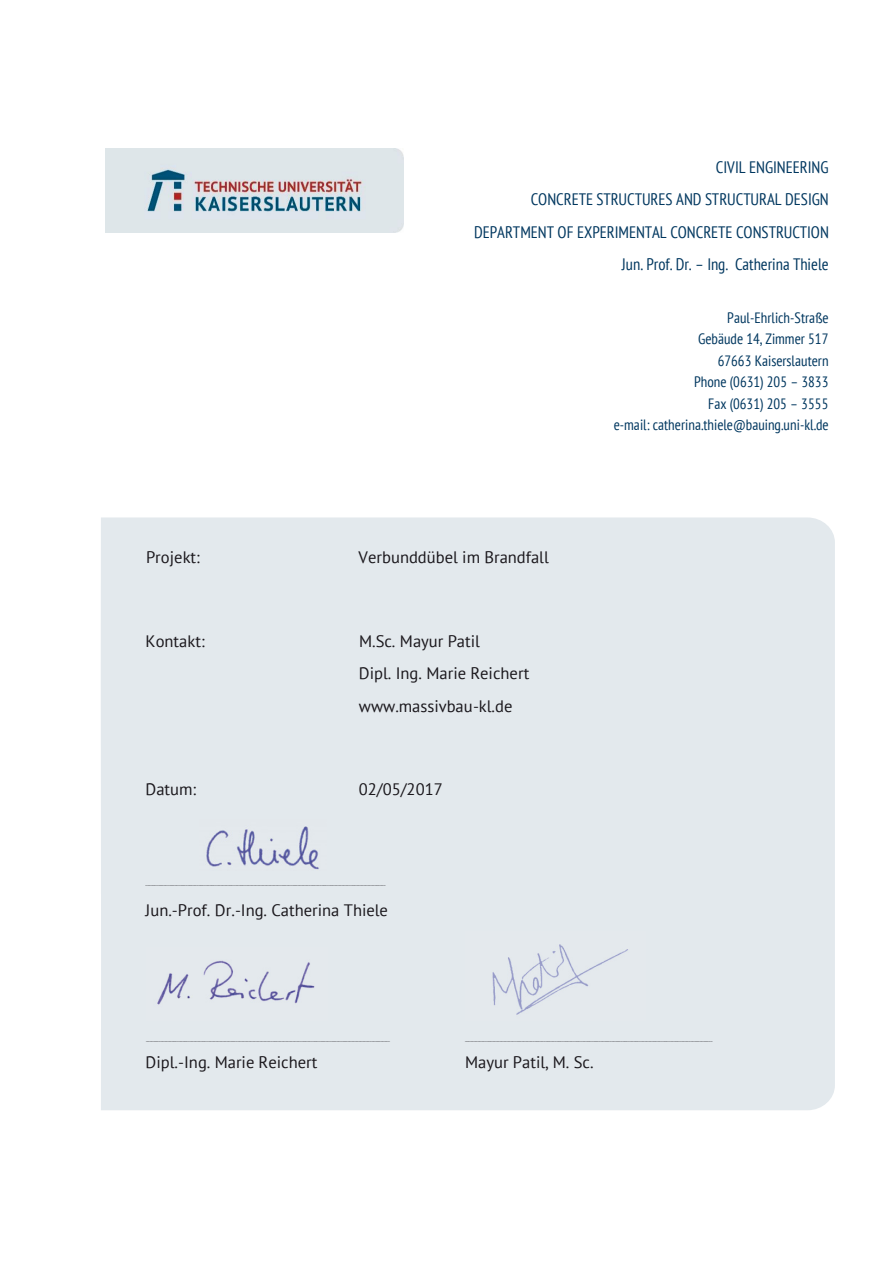
<style>
.page{position:relative;width:893px;height:1263px;background:#fff}
.page>*{position:absolute;margin:0;border:0;box-sizing:border-box;transform-origin:0 0}
.t1{font:16.5px/32.5px "PT Sans";color:#1a171c}
.t2{font:condensed 16.5px/32.5px "PT Sans";letter-spacing:-.005em;color:#00375f;text-align:right}
.t3{font:condensed 15px/21.5px "PT Sans";color:#00375f;text-align:right}
.t4{font:4.5px "PT Sans";color:#1a171c}
</style>
<div class="page">
<img style="left:106px;top:148px;width:298px;height:85px">
<div style="left:101px;top:517px;width:734px;height:593px;background:#e3e9ed"></div>
<img style="left:199px;top:820px;width:128px;height:51px">
<img style="left:146px;top:947px;width:181px;height:73px">
<img style="left:465px;top:932px;width:180px;height:88px">
<h1 class="t2" style="left:474px;top:152px;width:356px">CIVIL ENGINEERING<br>CONCRETE STRUCTURES AND STRUCTURAL DESIGN DEPARTMENT OF EXPERIMENTAL CONCRETE CONSTRUCTION Jun. Prof. Dr. – Ing. Catherina Thiele</h1>
<h2 class="t3" style="left:614px;top:308px;width:216px">Paul-Ehrlich-Straße<br>Gebäude 14, Zimmer 517<br>67663 Kaiserslautern<br>Phone (0631) 205 – 3833<br>Fax (0631) 205 – 3555<br>e-mail: catherina.thiele@bauing.uni-kl.de</h2>
<h1 class="t1" style="left:146px;top:543px;width:55px">Projekt:</h1>
<h1 class="t1" style="left:359px;top:543px;width:192px">Verbunddübel im Brandfall</h1>
<h1 class="t1" style="left:146px;top:626px;width:61px">Kontakt:</h1>
<h1 class="t1" style="left:359px;top:626px;width:172px">M.Sc. Mayur Patil<br>Dipl. Ing. Marie Reichert www.massivbau-kl.de</h1>
<h1 class="t1" style="left:146px;top:775px;width:52px">Datum:</h1>
<h1 class="t1" style="left:359px;top:775px;width:85px">02/05/2017</h1>
<p class="t4" style="left:146px;top:881px;width:241px">___________________________________________________________________________________________________________________________________</p>
<h1 class="t1" style="left:146px;top:896px;width:244px">Jun.-Prof. Dr.-Ing. Catherina Thiele</h1>
<p class="t4" style="left:146px;top:1037px;width:245px">_____________________________________________________________________________________________________________________________________</p>
<p class="t4" style="left:465px;top:1037px;width:249px">_______________________________________________________________________________________________________________________________________</p>
<h1 class="t1" style="left:146px;top:1048px;width:173px">Dipl.-Ing. Marie Reichert</h1>
<h1 class="t1" style="left:465px;top:1048px;width:130px">Mayur Patil, M. Sc.</h1>
</div>
